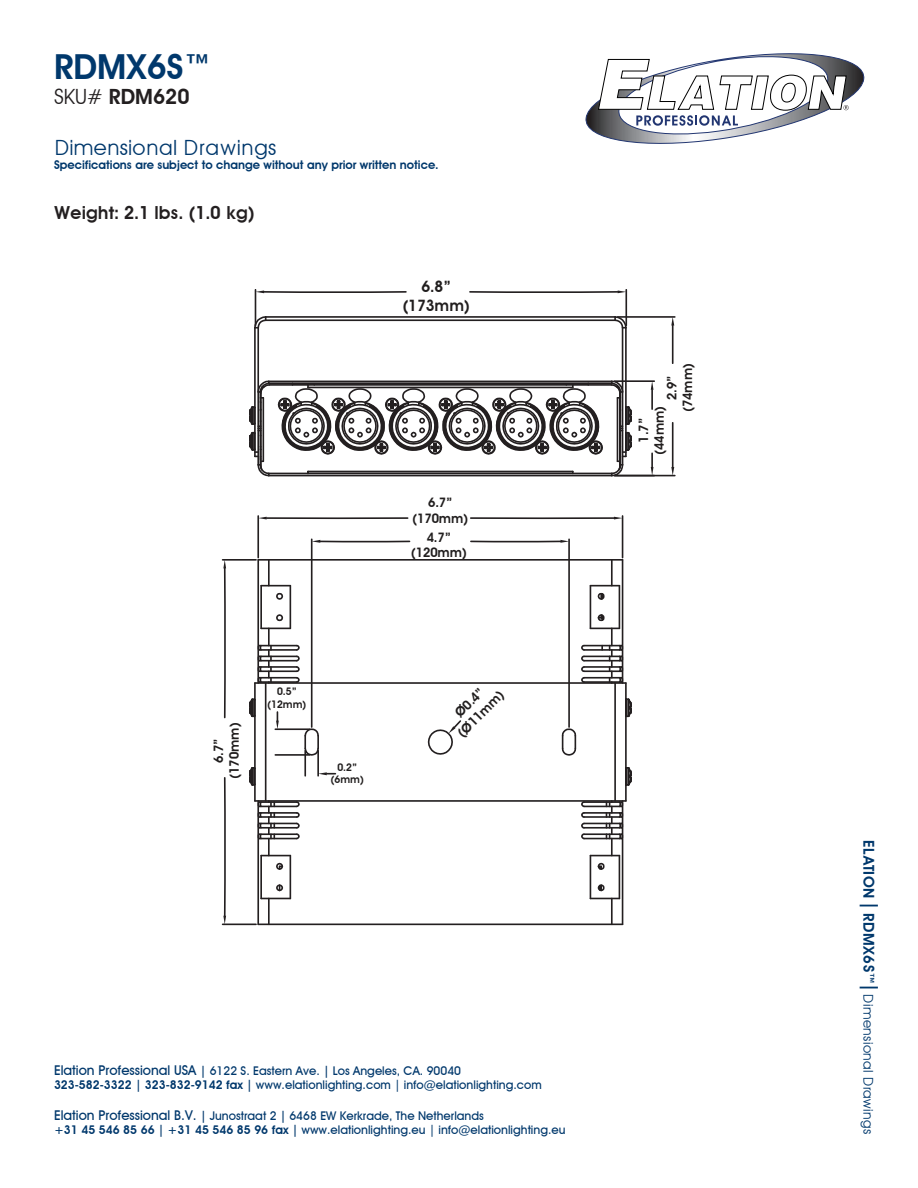
<style>
.page{position:relative;width:918px;height:1188px;background:#fff}
.page>*{position:absolute;margin:0;border:0;box-sizing:border-box;transform-origin:0 0}
.t1{font:600 34.5px "Avant Garde IT Cby BT";color:#00386c}
.t2{font:21px "Avant Garde";color:#00386c}
.t3{font:600 21px "Avant Garde IT Cby BT";color:#231f20}
.t4{font:600 18px "Avant Garde";color:#231f20}
.t5{font:600 15.6px/18.8px "Avant Garde";color:#211e1e;text-align:center}
.t6{font:13.5px "Avant Garde IT Cby BT";letter-spacing:.03em;color:#00386c}
.t7{font:600 13.05px/15.6px "Avant Garde";color:#211e1e;text-align:center}
.t8{font:500 12px "Avant Garde IT Cby BT";color:#00386c}
.t9{font:600 12px "Avant Garde IT Cby BT";color:#00386c}
.t10{font:600 10.5px/12.6px "Avant Garde";color:#211e1e;text-align:center}
.s1{font-weight:400}
.s2{font-size:13.5px}
.s3{font-weight:600}
.s4{font-weight:600;font-size:15px}
.s5{font-size:25.5px}
</style>
<div class="page">
<svg style="left:585px;top:53px;width:280px;height:91px"></svg>
<hr style="left:254px;top:683px;width:2px;height:118px;background:#231f20">
<hr style="left:257px;top:560px;width:2px;height:123px;background:#231f20">
<hr style="left:257px;top:801px;width:2px;height:123px;background:#231f20">
<hr style="left:260px;top:856px;width:2px;height:42px;background:#231f20">
<hr style="left:260px;top:586px;width:2px;height:42px;background:#231f20">
<hr style="left:258px;top:924px;width:365px;height:1px;background:#231f20">
<hr style="left:290px;top:586px;width:1px;height:42px;background:#231f20">
<hr style="left:290px;top:856px;width:1px;height:42px;background:#231f20">
<hr style="left:268px;top:898px;width:2px;height:26px;background:#231f20">
<hr style="left:268px;top:560px;width:2px;height:26px;background:#231f20">
<hr style="left:265px;top:683px;width:1px;height:118px;background:#231f20">
<svg style="left:261px;top:898px;width:29px;height:1px"></svg>
<svg style="left:590px;top:898px;width:29px;height:1px"></svg>
<hr style="left:590px;top:586px;width:1px;height:42px;background:#231f20">
<hr style="left:590px;top:856px;width:1px;height:42px;background:#231f20">
<hr style="left:255px;top:682px;width:371px;height:2px;background:#231f20">
<hr style="left:255px;top:800px;width:371px;height:2px;background:#231f20">
<hr style="left:611px;top:560px;width:2px;height:26px;background:#231f20">
<hr style="left:611px;top:898px;width:2px;height:26px;background:#231f20">
<hr style="left:614px;top:683px;width:2px;height:118px;background:#231f20">
<hr style="left:619px;top:586px;width:1px;height:42px;background:#231f20">
<hr style="left:619px;top:856px;width:1px;height:42px;background:#231f20">
<hr style="left:622px;top:560px;width:1px;height:123px;background:#231f20">
<hr style="left:622px;top:801px;width:1px;height:123px;background:#231f20">
<hr style="left:625px;top:683px;width:2px;height:118px;background:#231f20">
<hr style="left:258px;top:559px;width:365px;height:2px;background:#231f20">
<svg style="left:261px;top:585px;width:29px;height:1px"></svg>
<svg style="left:590px;top:585px;width:29px;height:1px"></svg>
<hr style="left:254px;top:328px;width:2px;height:128px;background:#231f20">
<hr style="left:257px;top:328px;width:2px;height:137px;background:#231f20">
<hr style="left:269px;top:475px;width:343px;height:1px;background:#231f20">
<hr style="left:269px;top:473px;width:343px;height:1px;background:#231f20">
<hr style="left:308px;top:471px;width:265px;height:1px;background:#231f20">
<hr style="left:269px;top:384px;width:342px;height:2px;background:#231f20">
<hr style="left:269px;top:383px;width:343px;height:1px;background:#231f20">
<hr style="left:269px;top:381px;width:343px;height:1px;background:#231f20">
<hr style="left:266px;top:319px;width:349px;height:2px;background:#231f20">
<hr style="left:266px;top:316px;width:349px;height:2px;background:#231f20">
<hr style="left:622px;top:328px;width:1px;height:137px;background:#231f20">
<hr style="left:625px;top:328px;width:2px;height:128px;background:#231f20">
<svg style="left:276px;top:862px;width:8px;height:8px"></svg>
<svg style="left:276px;top:884px;width:8px;height:8px"></svg>
<svg style="left:276px;top:614px;width:8px;height:8px"></svg>
<svg style="left:276px;top:592px;width:8px;height:8px"></svg>
<svg style="left:303px;top:728px;width:16px;height:29px"></svg>
<svg style="left:597px;top:884px;width:8px;height:8px"></svg>
<svg style="left:597px;top:862px;width:8px;height:8px"></svg>
<svg style="left:561px;top:728px;width:16px;height:28px"></svg>
<svg style="left:597px;top:614px;width:8px;height:8px"></svg>
<svg style="left:597px;top:592px;width:8px;height:8px"></svg>
<svg style="left:254px;top:315px;width:14px;height:15px"></svg>
<svg style="left:613px;top:315px;width:15px;height:15px"></svg>
<svg style="left:625px;top:766px;width:7px;height:21px"></svg>
<svg style="left:249px;top:766px;width:7px;height:21px"></svg>
<svg style="left:625px;top:697px;width:7px;height:21px"></svg>
<svg style="left:249px;top:697px;width:7px;height:22px"></svg>
<svg style="left:257px;top:628px;width:44px;height:56px"></svg>
<svg style="left:257px;top:800px;width:44px;height:56px"></svg>
<svg style="left:580px;top:800px;width:44px;height:56px"></svg>
<svg style="left:580px;top:628px;width:44px;height:56px"></svg>
<svg style="left:610px;top:380px;width:23px;height:97px"></svg>
<svg style="left:249px;top:380px;width:22px;height:97px"></svg>
<svg style="left:277px;top:384px;width:327px;height:71px"></svg>
<hr style="left:257px;top:516px;width:2px;height:42px;background:#231f20">
<hr style="left:622px;top:516px;width:1px;height:42px;background:#231f20">
<svg style="left:470px;top:516px;width:152px;height:4px"></svg>
<svg style="left:259px;top:516px;width:150px;height:4px"></svg>
<hr style="left:223px;top:924px;width:33px;height:1px;background:#231f20">
<hr style="left:223px;top:559px;width:33px;height:2px;background:#231f20">
<svg style="left:223px;top:560px;width:3px;height:159px"></svg>
<svg style="left:223px;top:777px;width:3px;height:147px"></svg>
<hr style="left:568px;top:539px;width:2px;height:188px;background:#231f20">
<hr style="left:311px;top:539px;width:2px;height:188px;background:#231f20">
<svg style="left:312px;top:540px;width:99px;height:3px"></svg>
<svg style="left:470px;top:540px;width:99px;height:3px"></svg>
<hr style="left:275px;top:754px;width:35px;height:2px;background:#231f20">
<hr style="left:275px;top:728px;width:35px;height:2px;background:#231f20">
<svg style="left:276px;top:712px;width:3px;height:17px"></svg>
<hr style="left:317px;top:751px;width:2px;height:25px;background:#231f20">
<hr style="left:304px;top:751px;width:2px;height:25px;background:#231f20">
<svg style="left:319px;top:772px;width:16px;height:3px"></svg>
<svg style="left:427px;top:720px;width:34px;height:35px"></svg>
<hr style="left:255px;top:290px;width:1px;height:36px;background:#231f20">
<hr style="left:625px;top:290px;width:2px;height:36px;background:#231f20">
<svg style="left:469px;top:290px;width:157px;height:3px"></svg>
<svg style="left:256px;top:290px;width:151px;height:3px"></svg>
<hr style="left:672px;top:423px;width:2px;height:44px;background:#231f20">
<hr style="left:672px;top:326px;width:2px;height:37px;background:#231f20">
<hr style="left:615px;top:475px;width:60px;height:1px;background:#231f20">
<hr style="left:618px;top:316px;width:57px;height:2px;background:#231f20">
<svg style="left:671px;top:317px;width:3px;height:9px"></svg>
<svg style="left:671px;top:467px;width:3px;height:8px"></svg>
<hr style="left:615px;top:380px;width:39px;height:2px;background:#231f20">
<svg style="left:651px;top:382px;width:3px;height:27px"></svg>
<svg style="left:651px;top:453px;width:3px;height:22px"></svg>
<p class="t1" style="left:54px;top:46px;width:160px">RDMX6S™</p>
<p class="t3" style="left:54px;top:84px;width:137px"><span class="s1">SKU#</span> RDM620</p>
<p class="t2" style="left:54px;top:135px;width:224px">Dimensional Drawings</p>
<p class="t9" style="left:54px;top:158px;width:386px">Specifications are subject to change without any prior written notice.</p>
<p class="t4" style="left:54px;top:201px;width:202px">Weight: 2.1 lbs. (1.0 kg)</p>
<p class="t5" style="left:402px;top:277px;width:69px">6.8” (173mm)</p>
<p class="t7" style="left:412px;top:495px;width:58px">6.7” (170mm)</p>
<p class="t7" style="left:411px;top:529px;width:58px">4.7” (120mm)</p>
<p class="t7" style="left:211px;top:779px;width:58px;rotate:-90deg">6.7” (170mm)</p>
<p class="t10" style="left:267px;top:685px;width:41px">0.5” (12mm)</p>
<p class="t10" style="left:331px;top:761px;width:35px">0.2” (6mm)</p>
<p class="t7" style="left:443px;top:718px;width:62px;rotate:-45deg">Ø0.4” (Ø11mm)</p>
<p class="t7" style="left:664px;top:412px;width:51px;rotate:-90deg">2.9” (74mm)</p>
<p class="t7" style="left:636px;top:455px;width:51px;rotate:-90deg">1.7” (44mm)</p>
<p class="t8" style="left:54px;top:1063px;width:409px"><span class="s2">Elation Professional USA</span> <span class="s3">|</span> 6122 S. Eastern Ave. <span class="s3">|</span> Los Angeles, CA. 90040</p>
<p class="t8" style="left:54px;top:1077px;width:489px"><span class="s3">323-582-3322 | 323-832-9142 fax |</span> www.elationlighting.com | info@elationlighting.com</p>
<p class="t8" style="left:54px;top:1108px;width:431px"><span class="s2">Elation Professional B.V.</span> <span class="s3">|</span> Junostraat 2 <span class="s3">|</span> 6468 EW Kerkrade, The Netherlands</p>
<p class="t8" style="left:54px;top:1122px;width:513px"><span class="s3">+31 45 546 85 66 | +31 45 546 85 96 fax |</span> www.elationlighting.eu | info@elationlighting.eu</p>
<p class="t6" style="left:877px;top:840px;width:295px;rotate:90deg"><span class="s4">ELATION</span> <span class="s5">I</span> <span class="s4">RDMX6S™</span><span class="s5">I</span> Dimensional Drawings</p>
</div>
